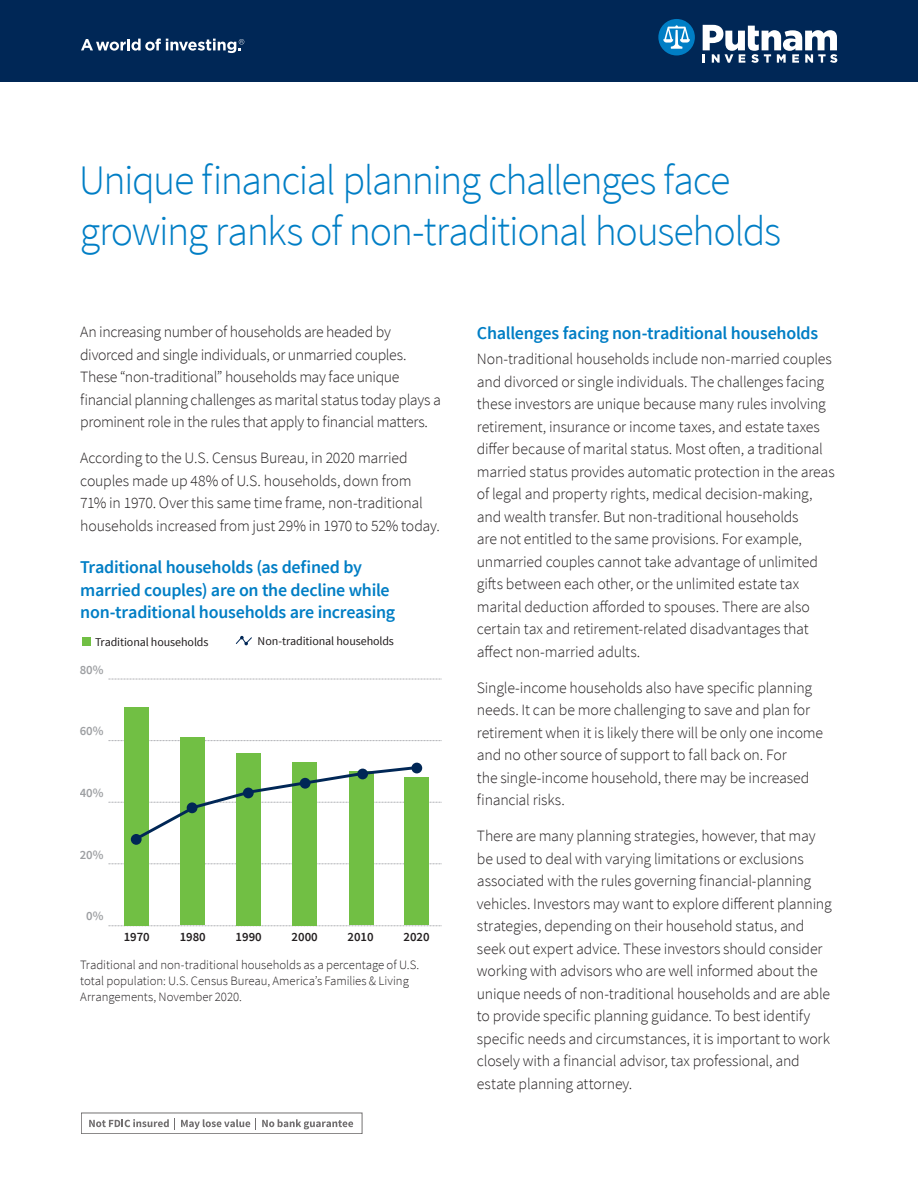
<style>
.page{position:relative;width:918px;height:1188px;background:#fff}
.page>*{position:absolute;margin:0;border:0;box-sizing:border-box;transform-origin:0 0}
.Headline{font:300 42px/51px "Source Sans Pro";letter-spacing:-.035em;color:#007ec5}
.Subhead{font:600 18px/22.5px "Source Sans Pro";letter-spacing:-.015em;color:#007ec5}
.Body{font:300 15.75px/22.5px "Source Sans Pro";letter-spacing:-.015em;color:#231f20}
.Footnote{font:300 12.75px/15.8px "Source Sans Pro";letter-spacing:-.005em;color:#231f20}
.t1{font:600 12.75px "Source Sans Pro";color:#231f20}
.t2{font:600 12.75px "Source Sans Pro";color:#9d9fa2}
.t3{font:12px "Source Sans Pro";letter-spacing:-.01em;color:#231f20}
</style>
<div class="page">
<svg style="left:109px;top:925px;width:332px;height:1px"></svg>
<svg style="left:109px;top:863px;width:332px;height:1px"></svg>
<svg style="left:109px;top:740px;width:332px;height:1px"></svg>
<svg style="left:109px;top:679px;width:332px;height:1px"></svg>
<div style="left:124px;top:707px;width:25px;height:218px;background:#71bf44"></div>
<div style="left:180px;top:738px;width:25px;height:187px;background:#71bf44"></div>
<div style="left:236px;top:753px;width:25px;height:172px;background:#71bf44"></div>
<div style="left:292px;top:762px;width:25px;height:163px;background:#71bf44"></div>
<div style="left:350px;top:771px;width:24px;height:154px;background:#71bf44"></div>
<div style="left:404px;top:778px;width:25px;height:147px;background:#71bf44"></div>
<svg style="left:109px;top:764px;width:332px;height:78px"></svg>
<div style="left:82px;top:638px;width:8px;height:8px;background:#71bf44"></div>
<div style="left:357px;top:769px;width:11px;height:10px;background:#002756;border-radius:50%"></div>
<div style="left:411px;top:763px;width:11px;height:10px;background:#002756;border-radius:50%"></div>
<div style="left:300px;top:778px;width:11px;height:11px;background:#002756;border-radius:50%"></div>
<div style="left:243px;top:788px;width:11px;height:10px;background:#002756;border-radius:50%"></div>
<div style="left:187px;top:802px;width:10px;height:11px;background:#002756;border-radius:50%"></div>
<div style="left:131px;top:834px;width:11px;height:11px;background:#002756;border-radius:50%"></div>
<svg style="left:235px;top:636px;width:17px;height:9px"></svg>
<svg style="left:89px;top:1119px;width:86px;height:11px"></svg>
<svg style="left:181px;top:1119px;width:69px;height:10px"></svg>
<svg style="left:262px;top:1119px;width:91px;height:11px"></svg>
<div style="left:0;top:0;width:918px;height:81px;background:#002756"></div>
<svg style="left:658px;top:19px;width:37px;height:36px"></svg>
<svg style="left:703px;top:25px;width:134px;height:38px"></svg>
<svg style="left:81px;top:38px;width:163px;height:15px"></svg>
<p class="Headline" style="left:79px;top:154px;width:704px">Unique financial planning challenges face growing ranks of non-traditional households</p>
<p class="Body" style="left:80px;top:321px;width:362px">An increasing number of households are headed by divorced and single individuals, or unmarried couples.<br>These “non-traditional” households may face unique financial planning challenges as marital status today plays a prominent role in the rules that apply to financial matters.</p>
<p class="Body" style="left:80px;top:447px;width:361px">According to the U.S. Census Bureau, in 2020 married couples made up 48% of U.S. households, down from 71% in 1970. Over this same time frame, non-traditional households increased from just 29% in 1970 to 52% today.</p>
<p class="Subhead" style="left:80px;top:557px;width:317px">Traditional households (as defined by married couples) are on the decline while non-traditional households are increasing</p>
<p class="t3" style="left:95px;top:634px;width:115px">Traditional households</p>
<p class="t3" style="left:258px;top:634px;width:138px">Non-traditional households</p>
<p class="t2" style="left:80px;top:662px;width:25px">80%</p>
<p class="t2" style="left:80px;top:723px;width:25px">60%</p>
<p class="t2" style="left:80px;top:785px;width:25px">40%</p>
<p class="t2" style="left:80px;top:846px;width:25px">20%</p>
<p class="t2" style="left:86px;top:908px;width:19px">0%</p>
<p class="t1" style="left:124px;top:928px;width:28px">1970</p>
<p class="t1" style="left:180px;top:928px;width:28px">1980</p>
<p class="t1" style="left:236px;top:928px;width:28px">1990</p>
<p class="t1" style="left:292px;top:928px;width:28px">2000</p>
<p class="t1" style="left:348px;top:928px;width:28px">2010</p>
<p class="t1" style="left:404px;top:928px;width:28px">2020</p>
<p class="Footnote" style="left:80px;top:957px;width:341px">Traditional and non-traditional households as a percentage of U.S. total population: U.S. Census Bureau, America’s Families &amp; Living<br>Arrangements, November 2020.</p>
<p class="Subhead" style="left:477px;top:322px;width:343px">Challenges facing non-traditional households</p>
<p class="Body" style="left:477px;top:348px;width:359px">Non-traditional households include non-married couples and divorced or single individuals. The challenges facing these investors are unique because many rules involving retirement, insurance or income taxes, and estate taxes differ because of marital status. Most often, a traditional married status provides automatic protection in the areas of legal and property rights, medical decision-making, and wealth transfer. But non-traditional households<br>are not entitled to the same provisions. For example, unmarried couples cannot take advantage of unlimited gifts between each other, or the unlimited estate tax marital deduction afforded to spouses. There are also certain tax and retirement-related disadvantages that affect non-married adults.</p>
<p class="Body" style="left:477px;top:677px;width:348px">Single-income households also have specific planning needs. It can be more challenging to save and plan for retirement when it is likely there will be only one income and no other source of support to fall back on. For<br>the single-income household, there may be increased financial risks.</p>
<p class="Body" style="left:477px;top:825px;width:356px">There are many planning strategies, however, that may be used to deal with varying limitations or exclusions associated with the rules governing financial-planning vehicles. Investors may want to explore different planning strategies, depending on their household status, and seek out expert advice. These investors should consider working with advisors who are well informed about the unique needs of non-traditional households and are able to provide specific planning guidance. To best identify specific needs and circumstances, it is important to work closely with a financial advisor, tax professional, and estate planning attorney.</p>
</div>
